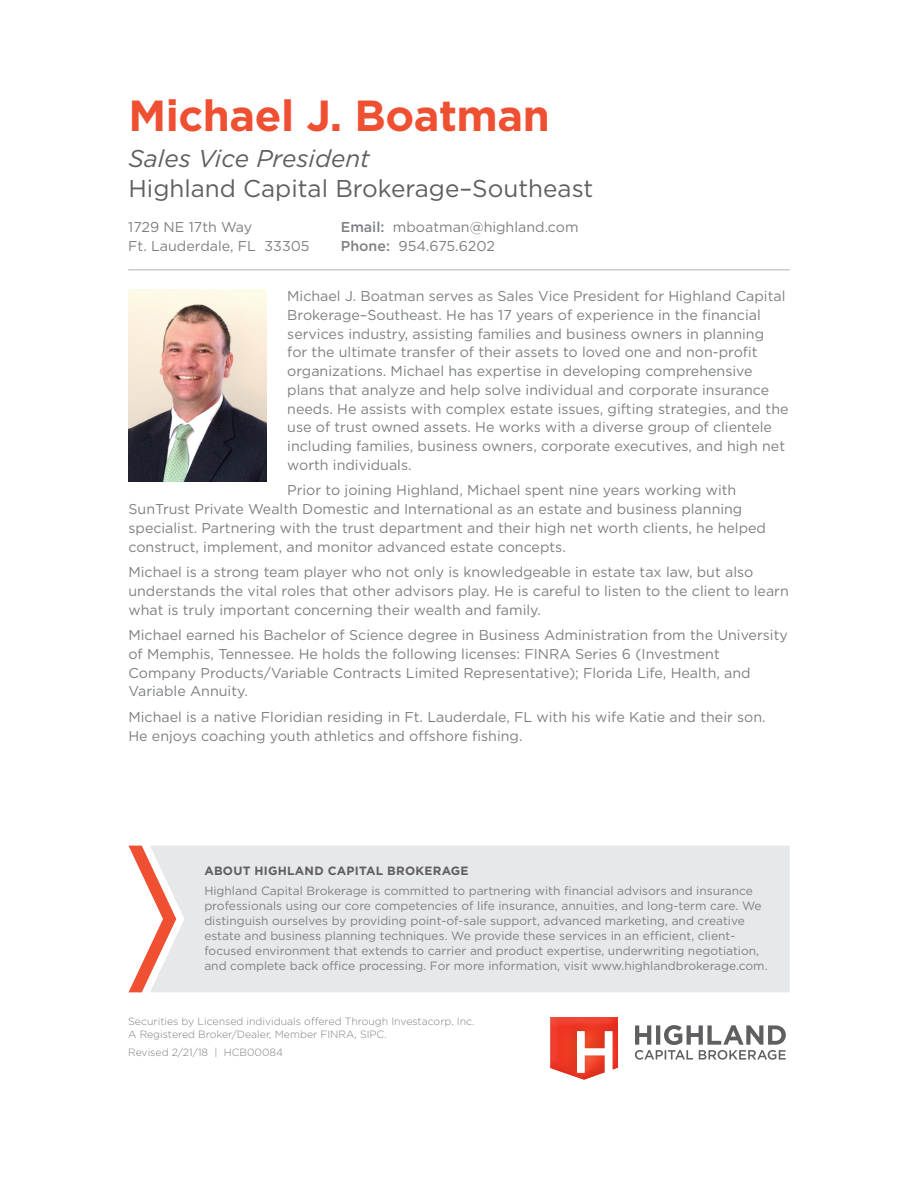
<style>
.page{position:relative;width:918px;height:1188px;background:#fff}
.page>*{position:absolute;margin:0;border:0;box-sizing:border-box;transform-origin:0 0}
.t1{font:700 43.5px "Gotham";letter-spacing:-.01em;color:#ef5032}
.t2{font:24.3px "Gotham";color:#5f5f62}
.t3{font:italic 24.3px "Gotham";color:#5f5f62}
.t4{font:14.25px/18.8px "Gotham";color:#7e8083}
.t5{font:12px/15px "Gotham";color:#7e8083}
.t6{font:700 12px "Gotham";letter-spacing:.02em;color:#5f5f62}
.t7{font:300 10.5px/12.6px "Gotham";color:#7e8083}
.s1{font-weight:500}
</style>
<div class="page">
<svg style="left:128px;top:846px;width:22px;height:146px"></svg>
<div style="left:150px;top:846px;width:640px;height:146px;background:#e7e8e9"></div>
<hr style="left:128px;top:269px;width:662px;height:1px;background:#bbbcbf">
<img style="left:128px;top:290px;width:138px;height:191px">
<div style="left:545px;top:1016px;width:75px;height:68px;background:#231f20;opacity:.09"></div>
<svg style="left:635px;top:1025px;width:151px;height:35px"></svg>
<h1 class="t1" style="left:128px;top:87px;width:423px">Michael J. Boatman</h1>
<h2 class="t3" style="left:128px;top:143px;width:243px">Sales Vice President</h2>
<h2 class="t2" style="left:128px;top:172px;width:466px">Highland Capital Brokerage–Southeast</h2>
<p class="t4" style="left:128px;top:217px;width:183px">1729 NE 17th Way<br>Ft. Lauderdale, FL 33305</p>
<p class="t4" style="left:341px;top:217px;width:239px"><span class="s1">Email:</span> mboatman@highland.com<br><span class="s1">Phone:</span> 954.675.6202</p>
<p class="t4" style="left:287px;top:286px;width:503px">Michael J. Boatman serves as Sales Vice President for Highland Capital Brokerage–Southeast. He has 17 years of experience in the financial services industry, assisting families and business owners in planning<br>for the ultimate transfer of their assets to loved one and non-profit organizations. Michael has expertise in developing comprehensive plans that analyze and help solve individual and corporate insurance needs. He assists with complex estate issues, gifting strategies, and the use of trust owned assets. He works with a diverse group of clientele including families, business owners, corporate executives, and high net worth individuals.</p>
<p class="t4" style="left:128px;top:481px;width:639px;text-indent:159px">Prior to joining Highland, Michael spent nine years working with SunTrust Private Wealth Domestic and International as an estate and business planning specialist. Partnering with the trust department and their high net worth clients, he helped construct, implement, and monitor advanced estate concepts.</p>
<p class="t4" style="left:128px;top:562px;width:662px">Michael is a strong team player who not only is knowledgeable in estate tax law, but also understands the vital roles that other advisors play. He is careful to listen to the client to learn what is truly important concerning their wealth and family.</p>
<p class="t4" style="left:128px;top:625px;width:661px">Michael earned his Bachelor of Science degree in Business Administration from the University of Memphis, Tennessee. He holds the following licenses: FINRA Series 6 (Investment Company Products/Variable Contracts Limited Representative); Florida Life, Health, and Variable Annuity.</p>
<p class="t4" style="left:128px;top:707px;width:639px">Michael is a native Floridian residing in Ft. Lauderdale, FL with his wife Katie and their son.<br>He enjoys coaching youth athletics and offshore fishing.</p>
<p class="t6" style="left:204px;top:863px;width:266px">ABOUT HIGHLAND CAPITAL BROKERAGE</p>
<p class="t5" style="left:204px;top:883px;width:565px">Highland Capital Brokerage is committed to partnering with financial advisors and insurance professionals using our core competencies of life insurance, annuities, and long-term care. We distinguish ourselves by providing point-of-sale support, advanced marketing, and creative estate and business planning techniques. We provide these services in an efficient, client&shy;focused environment that extends to carrier and product expertise, underwriting negotiation, and complete back office processing. For more information, visit www.highlandbrokerage.com.</p>
<p class="t7" style="left:128px;top:1015px;width:348px">Securities by Licensed individuals offered Through Investacorp, Inc.<br>A Registered Broker/Dealer, Member FINRA, SIPC.</p>
<p class="t7" style="left:128px;top:1046px;width:156px">Revised 2/21/18 | HCB00084</p>
</div>
